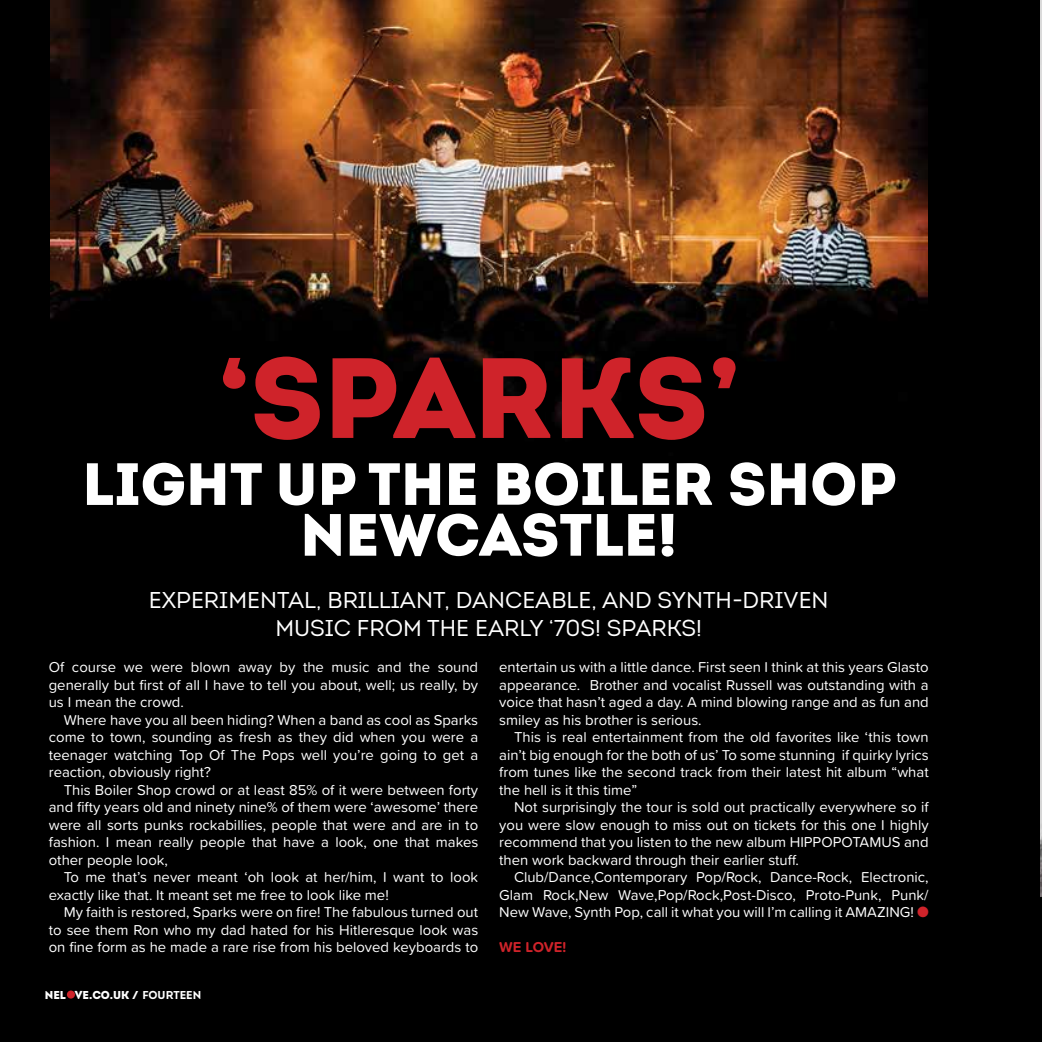
<style>
.page{position:relative;width:1042px;height:1042px;background:#fff}
.page>*{position:absolute;margin:0;border:0;box-sizing:border-box;transform-origin:0 0}
.t1{font:900 113.75px "Intro";color:#cf232a}
.t2{font:900 59.5px/50.8px "Intro";color:#fff;text-align:center}
.t3{font:22.75px/28px "Intro Book Caps";color:#fff;text-align:center}
.t4{font:14.88px/17.5px "Proxima Soft";color:#fff;text-align:justify}
.t5{font:700 14.88px "Proxima Soft";letter-spacing:-.01em;color:#cf232a}
.t6{font:900 11.38px "Intro";color:#fff}
.s1{font-weight:700}
.s2{color:#cf232a}
</style>
<div class="page">
<div style="left:0;top:0;width:1040px;height:1042px;background:#000"></div>
<div style="left:67px;top:990px;width:8px;height:8px;background:#cf232a;border-radius:50%"></div>
<img style="left:51px;top:0;width:876px;height:423px">
<img style="left:1040px;top:1px;width:2px;height:896px">
<hr style="left:1040px;top:897px;width:2px;height:145px;background:#000101">
<h1 class="t1" style="left:218px;top:323px;width:524px">‘SPARKS’</h1>
<h2 class="t2" style="left:82px;top:458px;width:815px">LIGHT UP THE BOILER SHOP<br>NEWCASTLE!</h2>
<h3 class="t3" style="left:149px;top:586px;width:681px">EXPERIMENTAL, BRILLIANT, DANCEABLE, AND SYNTH-DRIVEN<br>MUSIC FROM THE EARLY ‘70S! SPARKS!</h3>
<p class="t4" style="left:49px;top:658px;width:431px">Of course we were blown away by the music and the sound generally but first of all I have to tell you about, well; us really, by us I mean the crowd.</p>
<p class="t4" style="left:49px;top:710px;width:431px;text-indent:15px">Where have you all been hiding? When a band as cool as Sparks come to town, sounding as fresh as they did when you were a teenager watching Top Of The Pops well you’re going to get a reaction, obviously right?</p>
<p class="t4" style="left:49px;top:780px;width:431px;text-indent:15px">This Boiler Shop crowd or at least 85% of it were between forty and fifty years old and ninety nine% of them were ‘awesome’ there were all sorts punks rockabillies, people that were and are in to fashion. I mean really people that have a look, one that makes other people look,</p>
<p class="t4" style="left:49px;top:868px;width:431px;text-indent:15px">To me that’s never meant ‘oh look at her/him, I want to look exactly like that. It meant set me free to look like me!</p>
<p class="t4" style="left:49px;top:902px;width:431px;text-indent:15px">My faith is restored, Sparks were on fire! The fabulous turned out to see them Ron who my dad hated for his Hitleresque look was on fine form as he made a rare rise from his beloved keyboards to</p>
<p class="t6" style="left:45px;top:987px;width:158px">NEL VE.CO.UK / <span class="s1">FOURTEEN</span></p>
<p class="t4" style="left:499px;top:657px;width:431px">entertain us with a little dance. First seen I think at this years Glasto appearance. Brother and vocalist Russell was outstanding with a voice that hasn’t aged a day. A mind blowing range and as fun and smiley as his brother is serious.</p>
<p class="t4" style="left:499px;top:727px;width:431px;text-indent:15px">This is real entertainment from the old favorites like ‘this town ain’t big enough for the both of us’ To some stunning if quirky lyrics from tunes like the second track from their latest hit album “what the hell is it this time”</p>
<p class="t4" style="left:499px;top:797px;width:431px;text-indent:15px">Not surprisingly the tour is sold out practically everywhere so if you were slow enough to miss out on tickets for this one I highly recommend that you listen to the new album HIPPOPOTAMUS and then work backward through their earlier stuff.</p>
<p class="t4" style="left:499px;top:867px;width:431px;text-indent:15px">Club/Dance,Contemporary Pop/Rock, Dance-Rock, Electronic, Glam Rock,New Wave,Pop/Rock,Post-Disco, Proto-Punk, Punk/ New Wave, Synth Pop, call it what you will I’m calling it AMAZING! <span class="s2">●</span></p>
<p class="t5" style="left:499px;top:936px;width:69px">WE LOVE!</p>
</div>
